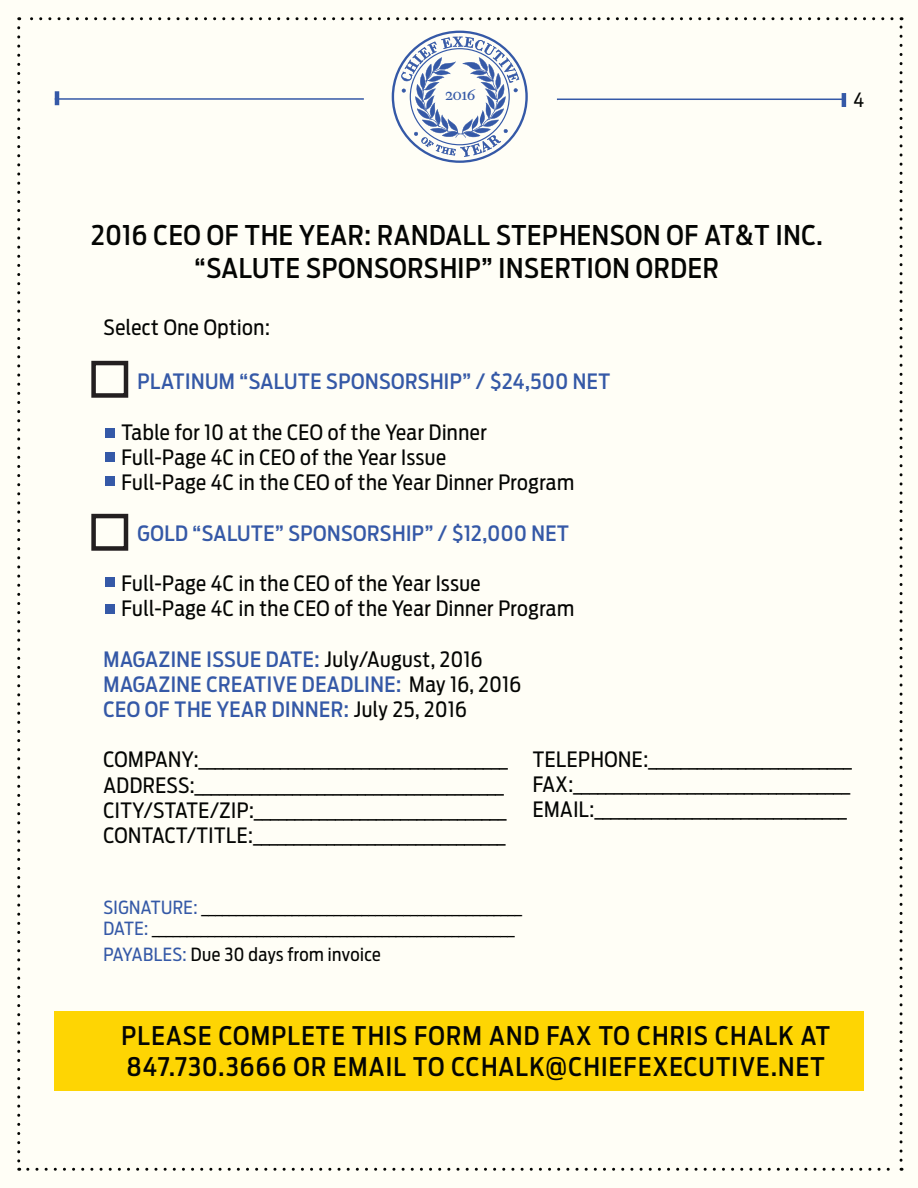
<style>
.page{position:relative;width:918px;height:1188px;background:#fffef6}
.page>*{position:absolute;margin:0;border:0;box-sizing:border-box;transform-origin:0 0}
.t1{font:500 27px "Antenna Cond";letter-spacing:.025em;color:#040503}
.t2{font:500 25.5px "Antenna Cond";letter-spacing:.05em;color:#040503}
.t3{font:21px "Antenna Cond";letter-spacing:.025em;color:#040503}
.t4{font:500 21px "Antenna Cond";letter-spacing:.025em;color:#3559a7}
.t5{font:19.5px "Antenna Cond";color:#040503}
.t6{font:18px "Antenna Cond";letter-spacing:.025em;color:#040503}
.t7{font:15.3px "Farnham Display Regular SC";color:#3559a7}
.s1{font-weight:400;color:#040503}
.s2{color:#3559a7}
</style>
<div class="page">
<hr style="left:55px;top:98px;width:309px;height:2px;background:#3559a7">
<svg style="left:392px;top:31px;width:136px;height:132px"></svg>
<hr style="left:55px;top:91px;width:4px;height:14px;background:#3559a7">
<hr style="left:557px;top:99px;width:287px;height:1px;background:#3559a7">
<hr style="left:842px;top:93px;width:4px;height:14px;background:#3559a7">
<div style="left:105px;top:428px;width:10px;height:10px;background:#3559a7"></div>
<div style="left:105px;top:452px;width:10px;height:10px;background:#3559a7"></div>
<div style="left:105px;top:476px;width:10px;height:10px;background:#3559a7"></div>
<div style="left:105px;top:577px;width:10px;height:10px;background:#3559a7"></div>
<div style="left:105px;top:604px;width:10px;height:10px;background:#3559a7"></div>
<div style="left:91px;top:361px;width:37px;height:37px;border:4px solid #231f20"></div>
<div style="left:91px;top:514px;width:37px;height:37px;border:4px solid #231f20"></div>
<div style="left:54px;top:1012px;width:810px;height:79px;background:#fed503"></div>
<svg style="left:17px;top:28px;width:3px;height:1143px"></svg>
<svg style="left:28px;top:1168px;width:874px;height:3px"></svg>
<svg style="left:900px;top:17px;width:3px;height:1143px"></svg>
<svg style="left:19px;top:17px;width:873px;height:3px"></svg>
<p class="t7" style="left:445px;top:86px;width:31px">2016</p>
<p class="t5" style="left:853px;top:88px;width:12px">4</p>
<p class="t1" style="left:91px;top:220px;width:733px">2016 CEO OF THE YEAR: RANDALL STEPHENSON OF AT&amp;T INC.</p>
<p class="t1" style="left:195px;top:252px;width:526px">“SALUTE SPONSORSHIP” INSERTION ORDER</p>
<p class="t3" style="left:104px;top:315px;width:168px">Select One Option:</p>
<p class="t4" style="left:137px;top:369px;width:474px">PLATINUM “SALUTE SPONSORSHIP” / $24,500 NET</p>
<p class="t3" style="left:122px;top:420px;width:367px">Table for 10 at the CEO of the Year Dinner</p>
<p class="t3" style="left:122px;top:445px;width:326px">Full-Page 4C in CEO of the Year Issue</p>
<p class="t3" style="left:122px;top:470px;width:454px">Full-Page 4C in the CEO of the Year Dinner Program</p>
<p class="t4" style="left:137px;top:520px;width:433px">GOLD “SALUTE” SPONSORSHIP” / $12,000 NET</p>
<p class="t3" style="left:122px;top:571px;width:361px">Full-Page 4C in the CEO of the Year Issue</p>
<p class="t3" style="left:122px;top:596px;width:454px">Full-Page 4C in the CEO of the Year Dinner Program</p>
<p class="t4" style="left:104px;top:646px;width:381px">MAGAZINE ISSUE DATE: <span class="s1">July/August, 2016</span></p>
<p class="t4" style="left:104px;top:672px;width:419px">MAGAZINE CREATIVE DEADLINE: <span class="s1">May 16, 2016</span></p>
<p class="t4" style="left:104px;top:697px;width:365px">CEO OF THE YEAR DINNER: <span class="s1">July 25, 2016</span></p>
<p class="t3" style="left:104px;top:747px;width:406px">COMPANY:______________________________________</p>
<p class="t3" style="left:104px;top:772px;width:402px">ADDRESS:______________________________________</p>
<p class="t3" style="left:104px;top:798px;width:404px">CITY/STATE/ZIP:_______________________________</p>
<p class="t3" style="left:104px;top:823px;width:403px">CONTACT/TITLE:_______________________________</p>
<p class="t3" style="left:533px;top:747px;width:320px">TELEPHONE:_________________________</p>
<p class="t3" style="left:533px;top:772px;width:318px">FAX:__________________________________</p>
<p class="t3" style="left:533px;top:797px;width:315px">EMAIL:_______________________________</p>
<p class="t6" style="left:104px;top:897px;width:420px"><span class="s2">SIGNATURE:</span> ______________________________________________</p>
<p class="t6" style="left:104px;top:918px;width:412px"><span class="s2">DATE:</span> ____________________________________________________</p>
<p class="t6" style="left:104px;top:943px;width:279px"><span class="s2">PAYABLES:</span> Due 30 days from invoice</p>
<p class="t2" style="left:121px;top:1021px;width:710px">PLEASE COMPLETE THIS FORM AND FAX TO CHRIS CHALK AT</p>
<p class="t2" style="left:127px;top:1051px;width:699px">847.730.3666 OR EMAIL TO CCHALK@CHIEFEXECUTIVE.NET</p>
</div>
